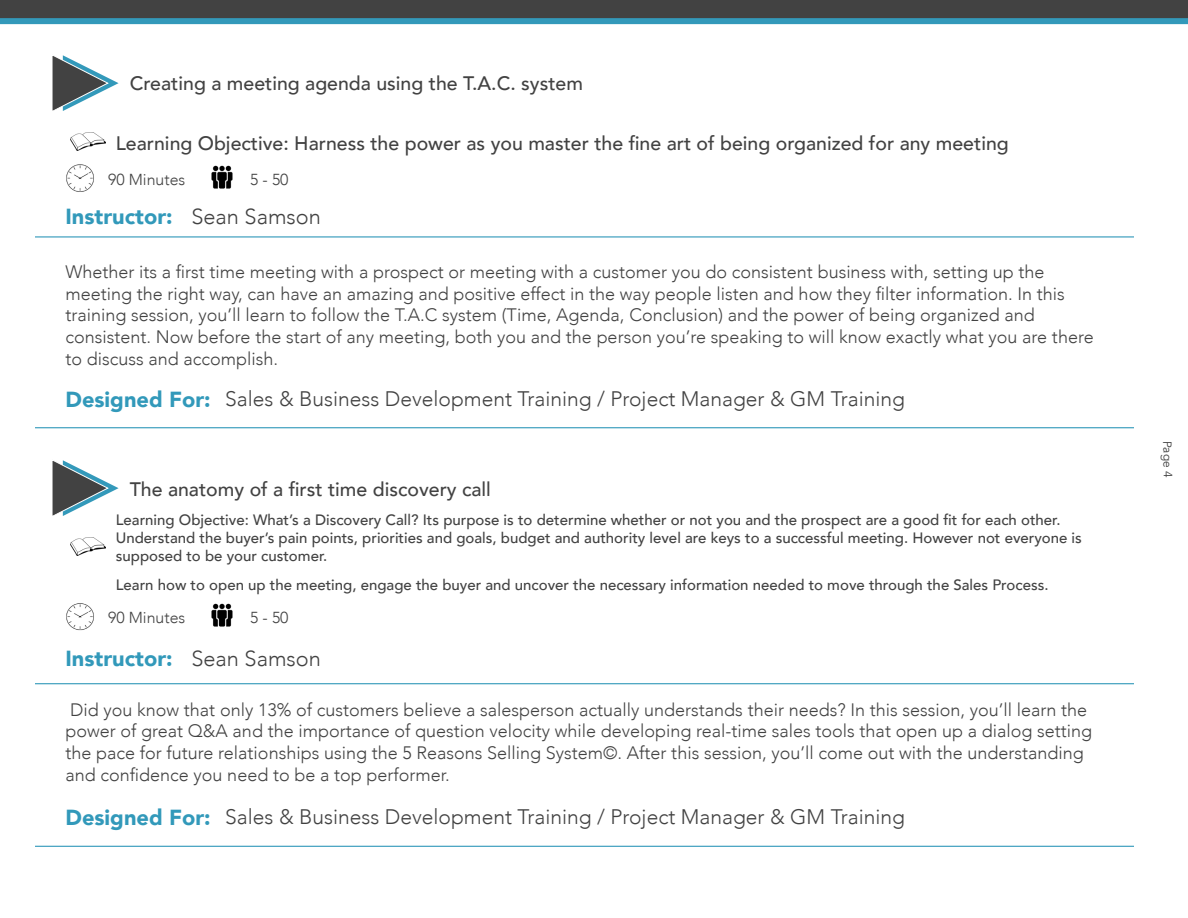
<style>
.page{position:relative;width:1188px;height:918px;background:#fff}
.page>*{position:absolute;margin:0;border:0;box-sizing:border-box;transform-origin:0 0}
.t1{font:900 21.75px "Avenir";color:#3299ba}
.t2{font:300 21.75px "Avenir";color:#424242}
.t3{font:300 21px "Avenir";color:#424242}
.t4{font:500 19.5px "Avenir";color:#424242}
.t5{font:300 18px/21.6px "Avenir";color:#424242}
.t6{font:300 15.9px "Avenir";color:#424242}
.t7{font:500 15px/18px "Avenir";color:#424242}
.t8{font:12px "Avenir";color:#424242}
</style>
<div class="page">
<svg style="left:52px;top:55px;width:67px;height:56px"></svg>
<svg style="left:52px;top:460px;width:67px;height:56px"></svg>
<img style="left:70px;top:132px;width:36px;height:19px">
<img style="left:70px;top:537px;width:36px;height:19px">
<hr style="left:35px;top:236px;width:1099px;height:2px;background:#3299ba">
<hr style="left:35px;top:683px;width:1099px;height:1px;background:#3299ba">
<hr style="left:35px;top:427px;width:1099px;height:1px;background:#3299ba">
<hr style="left:35px;top:846px;width:1099px;height:1px;background:#3299ba">
<svg style="left:0;top:0;width:1188px;height:24px;background:#3e575f"></svg>
<img style="left:211px;top:165px;width:22px;height:24px">
<img style="left:66px;top:164px;width:28px;height:28px">
<img style="left:211px;top:603px;width:22px;height:24px">
<img style="left:66px;top:603px;width:28px;height:28px">
<p class="t4" style="left:130px;top:66px;width:455px">Creating a meeting agenda using the T.A.C. system</p>
<p class="t4" style="left:116px;top:126px;width:894px">Learning Objective: Harness the power as you master the fine art of being organized for any meeting</p>
<p class="t6" style="left:108px;top:170px;width:79px">90 Minutes</p>
<p class="t6" style="left:250px;top:170px;width:40px">5 - 50</p>
<p class="t1" style="left:66px;top:198px;width:109px">Instructor:</p>
<p class="t2" style="left:191px;top:204px;width:131px">Sean Samson</p>
<p class="t5" style="left:66px;top:261px;width:1030px">Whether its a first time meeting with a prospect or meeting with a customer you do consistent business with, setting up the meeting the right way, can have an amazing and positive effect in the way people listen and how they filter information. In this training session, you’ll learn to follow the T.A.C system (Time, Agenda, Conclusion) and the power of being organized and consistent. Now before the start of any meeting, both you and the person you’re speaking to will know exactly what you are there to discuss and accomplish.</p>
<p class="t1" style="left:66px;top:381px;width:147px">Designed For:</p>
<p class="t3" style="left:225px;top:386px;width:681px">Sales &amp; Business Development Training / Project Manager &amp; GM Training</p>
<p class="t4" style="left:130px;top:473px;width:363px">The anatomy of a first time discovery call</p>
<p class="t7" style="left:116px;top:510px;width:968px">Learning Objective: What’s a Discovery Call? Its purpose is to determine whether or not you and the prospect are a good fit for each other.<br>Understand the buyer’s pain points, priorities and goals, budget and authority level are keys to a successful meeting. However not everyone is supposed to be your customer.</p>
<p class="t7" style="left:116px;top:575px;width:934px">Learn how to open up the meeting, engage the buyer and uncover the necessary information needed to move through the Sales Process.</p>
<p class="t6" style="left:108px;top:608px;width:79px">90 Minutes</p>
<p class="t6" style="left:250px;top:608px;width:40px">5 - 50</p>
<p class="t1" style="left:66px;top:640px;width:109px">Instructor:</p>
<p class="t2" style="left:191px;top:645px;width:131px">Sean Samson</p>
<p class="t5" style="left:66px;top:699px;width:1028px">Did you know that only 13% of customers believe a salesperson actually understands their needs? In this session, you’ll learn the power of great Q&amp;A and the importance of question velocity while developing real-time sales tools that open up a dialog setting the pace for future relationships using the 5 Reasons Selling System©. After this session, you’ll come out with the understanding and confidence you need to be a top performer.</p>
<p class="t1" style="left:66px;top:799px;width:147px">Designed For:</p>
<p class="t3" style="left:225px;top:804px;width:681px">Sales &amp; Business Development Training / Project Manager &amp; GM Training</p>
<p class="t8" style="left:1175px;top:440px;width:39px;rotate:89deg">Page 4</p>
</div>
